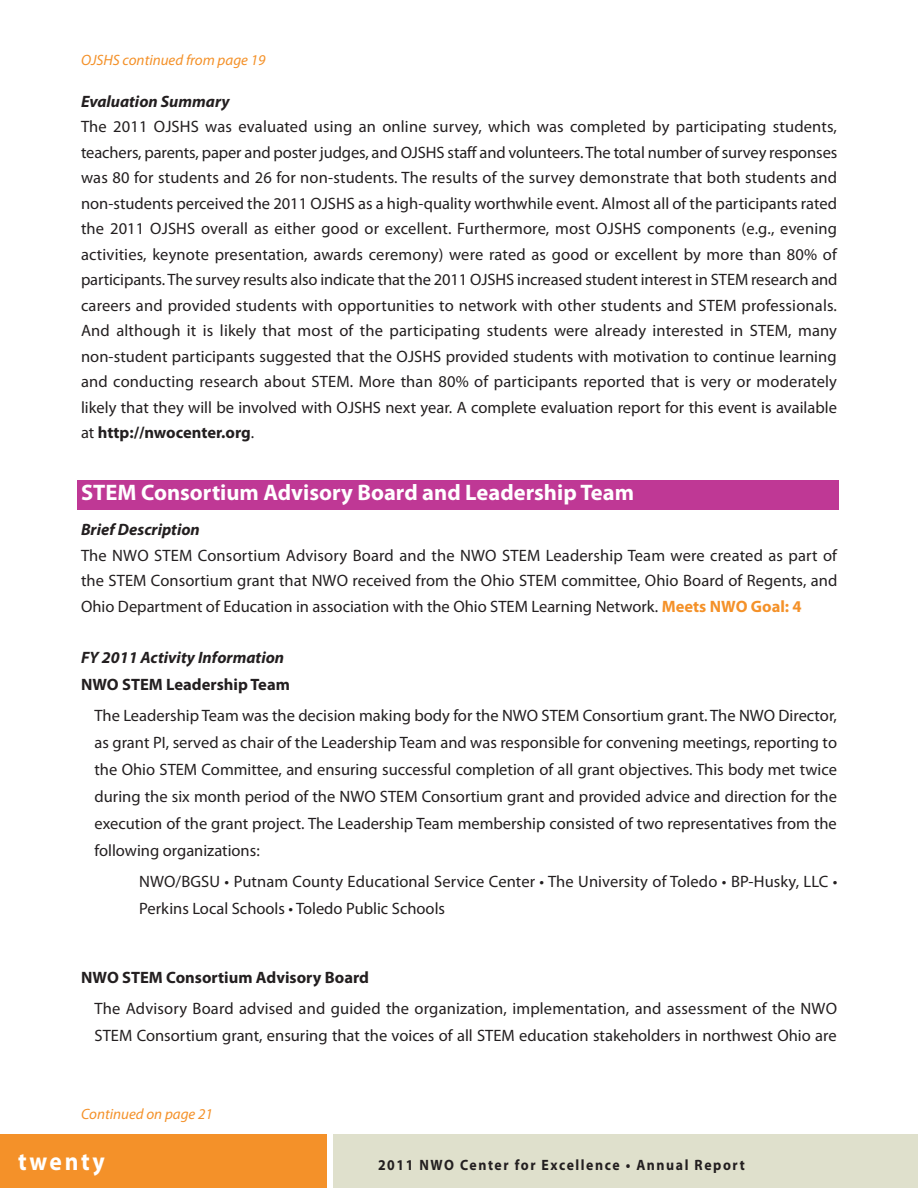
<style>
.page{position:relative;width:918px;height:1188px;background:#fff}
.page>*{position:absolute;margin:0;border:0;box-sizing:border-box;transform-origin:0 0}
.t1{font:700 25.5px "Myriad Pro";letter-spacing:.115em;color:#fff;scale:.92 1}
.t2{font:700 22.5px "Myriad Pro";color:#fff}
.t3{font:16.5px/25.5px "Myriad Pro";color:#231f20;text-align:justify}
.t4{font:italic 700 16.5px "Myriad Pro";color:#231f20}
.t5{font:700 16.5px "Myriad Pro";color:#231f20}
.t6{font:italic 15px "Myriad Pro";color:#f49129}
.t7{font:700 15px "Myriad Pro";letter-spacing:.115em;color:#231f20;scale:.92 1}
.s1{font-weight:700}
.s2{font-weight:700;color:#f49129}
</style>
<div class="page">
<div style="left:77px;top:480px;width:762px;height:30px;background:#bf3895"></div>
<div style="left:333px;top:1134px;width:585px;height:54px;background:#dfe0cc"></div>
<div style="left:0;top:1134px;width:327px;height:54px;background:#f49129"></div>
<p class="t6" style="left:81px;top:55px;width:186px">OJSHS continued from page 19</p>
<p class="t4" style="left:81px;top:95px;width:150px">Evaluation Summary</p>
<p class="t3" style="left:81px;top:115px;width:758px">The 2011 OJSHS was evaluated using an online survey, which was completed by participating students, teachers, parents, paper and poster judges, and OJSHS staff and volunteers. The total number of survey responses was 80 for students and 26 for non-students. The results of the survey demonstrate that both students and non-students perceived the 2011 OJSHS as a high-quality worthwhile event. Almost all of the participants rated the 2011 OJSHS overall as either good or excellent. Furthermore, most OJSHS components (e.g., evening activities, keynote presentation, awards ceremony) were rated as good or excellent by more than 80% of participants. The survey results also indicate that the 2011 OJSHS increased student interest in STEM research and careers and provided students with opportunities to network with other students and STEM professionals.<br>And although it is likely that most of the participating students were already interested in STEM, many non-student participants suggested that the OJSHS provided students with motivation to continue learning and conducting research about STEM. More than 80% of participants reported that is very or moderately likely that they will be involved with OJSHS next year. A complete evaluation report for this event is available at <span class="s1">http://nwocenter.org</span>.</p>
<h2 class="t2" style="left:81px;top:484px;width:555px">STEM Consortium Advisory Board and Leadership Team</h2>
<p class="t4" style="left:81px;top:524px;width:120px">Brief Description</p>
<p class="t3" style="left:81px;top:544px;width:758px">The NWO STEM Consortium Advisory Board and the NWO STEM Leadership Team were created as part of the STEM Consortium grant that NWO received from the Ohio STEM committee, Ohio Board of Regents, and Ohio Department of Education in association with the Ohio STEM Learning Network. <span class="s2">Meets NWO Goal: 4</span></p>
<p class="t4" style="left:81px;top:651px;width:205px">FY 2011 Activity Information</p>
<p class="t5" style="left:81px;top:678px;width:210px">NWO STEM Leadership Team</p>
<p class="t3" style="left:95px;top:703px;width:744px;line-height:27px">The Leadership Team was the decision making body for the NWO STEM Consortium grant. The NWO Director, as grant PI, served as chair of the Leadership Team and was responsible for convening meetings, reporting to the Ohio STEM Committee, and ensuring successful completion of all grant objectives. This body met twice during the six month period of the NWO STEM Consortium grant and provided advice and direction for the execution of the grant project. The Leadership Team membership consisted of two representatives from the following organizations:</p>
<p class="t3" style="left:139px;top:869px;width:700px;line-height:27px">NWO/BGSU • Putnam County Educational Service Center • The University of Toledo • BP-Husky, LLC •<br>Perkins Local Schools • Toledo Public Schools</p>
<p class="t5" style="left:81px;top:971px;width:290px">NWO STEM Consortium Advisory Board</p>
<p class="t3" style="left:95px;top:996px;width:744px;line-height:27px">The Advisory Board advised and guided the organization, implementation, and assessment of the NWO<br>STEM Consortium grant, ensuring that the voices of all STEM education stakeholders in northwest Ohio are</p>
<p class="t6" style="left:81px;top:1109px;width:133px">Continued on page 21</p>
<h1 class="t1" style="left:18px;top:1152px;width:96px">twenty</h1>
<p class="t7" style="left:378px;top:1159px;width:400px">2011 NWO Center for Excellence • Annual Report</p>
</div>
